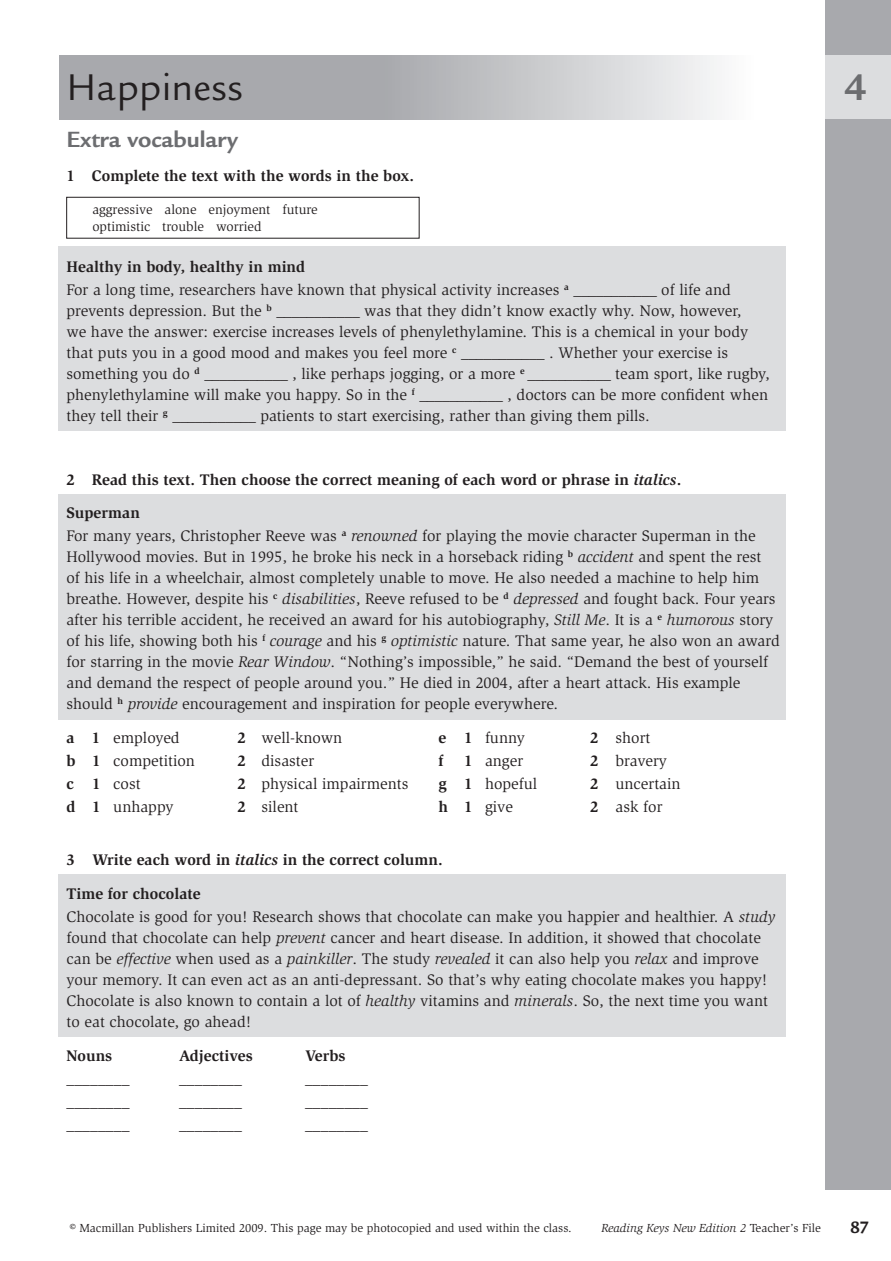
<style>
.page{position:relative;width:891px;height:1261px;background:#fff}
.page>*{position:absolute;margin:0;border:0;box-sizing:border-box;transform-origin:0 0}
.t1{font:40.5px "Legacy Sans Std";color:#231f20}
.t2{font:700 40.5px "Legacy Sans Std";color:#6c6d70}
.t3{font:700 24px "Legacy Sans Std";color:#6c6d70}
.t4{font:700 18px "Legacy Sans Std";color:#231f20}
.t5{font:15.75px/21px "Slimbach Std";color:#231f20}
.t6{font:700 15.75px/33.6px "Slimbach Std";color:#231f20}
.t7{font:13.5px/16.5px "Slimbach Std";color:#231f20}
.t8{font:12px "Slimbach Std";color:#231f20}
.t9{font:italic 12px "Slimbach Std";color:#231f20}
.s1{font-weight:700}
.s2{font-style:italic}
.s3{font-style:normal}
</style>
<div class="page">
<svg style="left:59px;top:56px;width:658px;height:63px;background:#babbbe"></svg>
<div style="left:59px;top:875px;width:727px;height:162px;background:#dcdddf"></div>
<div style="left:59px;top:494px;width:727px;height:226px;background:#dcdddf"></div>
<div style="left:59px;top:246px;width:727px;height:185px;background:#dcdddf"></div>
<div style="left:825px;top:0;width:66px;height:1190px;background:#a8a9ad"></div>
<div style="left:66px;top:197px;width:353px;height:41px;border:1px solid #231f20"></div>
<div style="left:825px;top:55px;width:66px;height:64px;background:#dcdddf"></div>
<h1 class="t1" style="left:66px;top:65px;width:178px">Happiness</h1>
<h2 class="t3" style="left:66px;top:126px;width:173px">Extra vocabulary</h2>
<p class="t6" style="left:66px;top:159px;width:349px">1 Complete the text with the words in the box.</p>
<p class="t7" style="left:92px;top:202px;width:227px">aggressive alone enjoyment future optimistic trouble worried</p>
<p class="t5" style="left:66px;top:255px;width:666px;line-height:23.1px"><span class="s1">Healthy in body, healthy in mind<br></span>For a long time, researchers have known that physical activity increases <sup>a</sup> ___________ of life and</p>
<p class="t5" style="left:66px;top:300px;width:705px">prevents depression. But the <sup>b</sup> ___________ was that they didn’t know exactly why. Now, however,<br>we have the answer: exercise increases levels of phenylethylamine. This is a chemical in your body that puts you in a good mood and makes you feel more <sup>c</sup> ___________ . Whether your exercise is something you do <sup>d</sup> ___________ , like perhaps jogging, or a more <sup>e</sup> ___________ team sport, like rugby, phenylethylamine will make you happy. So in the <sup>f</sup> ___________ , doctors can be more confident when they tell their <sup>g</sup> ___________ patients to start exercising, rather than giving them pills.</p>
<p class="t6" style="left:66px;top:462px;width:616px">2 Read this text. Then choose the correct meaning of each word or phrase in <span class="s2">italics</span>.<br>Superman</p>
<p class="t5" style="left:66px;top:526px;width:715px">For many years, Christopher Reeve was <sup>a</sup> <span class="s2">renowned</span> for playing the movie character Superman in the Hollywood movies. But in 1995, he broke his neck in a horseback riding <sup>b</sup> <span class="s2">accident</span> and spent the rest<br>of his life in a wheelchair, almost completely unable to move. He also needed a machine to help him breathe. However, despite his <sup>c</sup> <span class="s2">disabilities</span>, Reeve refused to be <sup>d</sup> <span class="s2">depressed</span> and fought back. Four years after his terrible accident, he received an award for his autobiography, <span class="s2">Still Me</span>. It is a <sup>e</sup> <span class="s2">humorous</span> story of his life, showing both his <sup>f</sup> <span class="s2">courage</span> and his <sup>g</sup> <span class="s2">optimistic</span> nature. That same year, he also won an award for starring in the movie <span class="s2">Rear Window</span>. “Nothing’s impossible,” he said. “Demand the best of yourself and demand the respect of people around you.” He died in 2004, after a heart attack. His example should <sup>h</sup> <span class="s2">provide</span> encouragement and inspiration for people everywhere.</p>
<p class="t5" style="left:66px;top:727px;width:115px"><span class="s1">a 1</span> employed</p>
<p class="t5" style="left:237px;top:727px;width:106px"><span class="s1">2</span> well-known</p>
<p class="t5" style="left:438px;top:727px;width:88px"><span class="s1">e 1</span> funny</p>
<p class="t5" style="left:590px;top:727px;width:62px"><span class="s1">2</span> short</p>
<p class="t5" style="left:66px;top:750px;width:130px"><span class="s1">b 1</span> competition</p>
<p class="t5" style="left:238px;top:750px;width:78px"><span class="s1">2</span> disaster</p>
<p class="t6" style="left:439px;top:744px;width:6px">f</p>
<p class="t5" style="left:464px;top:750px;width:61px"><span class="s1">1</span> anger</p>
<p class="t5" style="left:590px;top:750px;width:79px"><span class="s1">2</span> bravery</p>
<p class="t5" style="left:67px;top:773px;width:76px"><span class="s1">c 1</span> cost</p>
<p class="t5" style="left:238px;top:773px;width:172px"><span class="s1">2</span> physical impairments</p>
<p class="t5" style="left:439px;top:773px;width:100px"><span class="s1">g 1</span> hopeful</p>
<p class="t5" style="left:590px;top:773px;width:92px"><span class="s1">2</span> uncertain</p>
<p class="t5" style="left:67px;top:797px;width:109px"><span class="s1">d 1</span> unhappy</p>
<p class="t5" style="left:238px;top:797px;width:63px"><span class="s1">2</span> silent</p>
<p class="t5" style="left:439px;top:797px;width:76px"><span class="s1">h 1</span> give</p>
<p class="t5" style="left:590px;top:797px;width:74px"><span class="s1">2</span> ask for</p>
<p class="t6" style="left:67px;top:843px;width:378px">3 Write each word in <span class="s2">italics</span> in the correct column.<br>Time for chocolate</p>
<p class="t5" style="left:67px;top:906px;width:710px">Chocolate is good for you! Research shows that chocolate can make you happier and healthier. A <span class="s2">study </span>found that chocolate can help <span class="s2">prevent</span> cancer and heart disease. In addition, it showed that chocolate can be <span class="s2">effective</span> when used as a <span class="s2">painkiller</span>. The study <span class="s2">revealed</span> it can also help you <span class="s2">relax</span> and improve your memory. It can even act as an anti-depressant. So that’s why eating chocolate makes you happy!<br>Chocolate is also known to contain a lot of <span class="s2">healthy</span> vitamins and <span class="s2">minerals</span>. So, the next time you want to eat chocolate, go ahead!</p>
<p class="t6" style="left:67px;top:1038px;width:47px">Nouns</p>
<p class="t6" style="left:179px;top:1038px;width:75px">Adjectives</p>
<p class="t6" style="left:305px;top:1038px;width:42px">Verbs</p>
<p class="t5" style="left:67px;top:1068px;width:64px">________</p>
<p class="t5" style="left:179px;top:1068px;width:64px">________</p>
<p class="t5" style="left:305px;top:1068px;width:64px">________</p>
<p class="t5" style="left:67px;top:1091px;width:64px">________</p>
<p class="t5" style="left:179px;top:1091px;width:64px">________</p>
<p class="t5" style="left:305px;top:1091px;width:64px">________</p>
<p class="t5" style="left:67px;top:1114px;width:64px">________</p>
<p class="t5" style="left:179px;top:1114px;width:64px">________</p>
<p class="t5" style="left:305px;top:1114px;width:64px">________</p>
<h1 class="t2" style="left:844px;top:64px;width:24px">4</h1>
<p class="t8" style="left:70px;top:1221px;width:503px">© Macmillan Publishers Limited 2009. This page may be photocopied and used within the class.</p>
<p class="t9" style="left:601px;top:1221px;width:221px">Reading Keys New Edition 2 <span class="s3">Teacher’s File</span></p>
<p class="t4" style="left:850px;top:1217px;width:21px">87</p>
</div>
